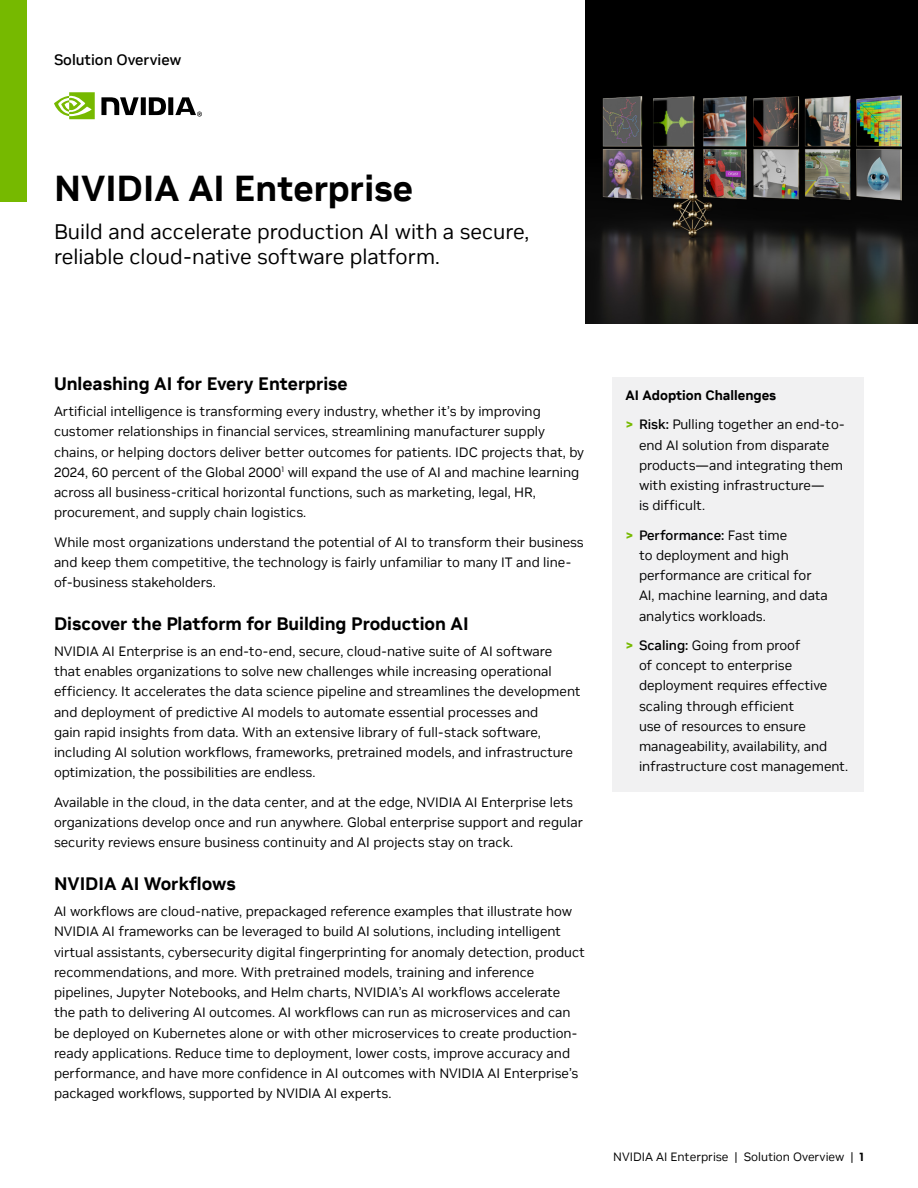
<style>
.page{position:relative;width:918px;height:1188px;background:#fff}
.page>*{position:absolute;margin:0;border:0;box-sizing:border-box;transform-origin:0 0}
.H1_-_Bold_24{font:700 36px "NVIDIA Sans";color:#000}
.H1_Subheads_-_Regula{font:21px/25.2px "NVIDIA Sans";color:#000}
.H4_-_Bold_12{font:700 18px "NVIDIA Sans";color:#000}
.Eyebrow_Folio_Medium{font:500 15px "NVIDIA Sans";color:#000}
.Body_Beauty_-_Copy_T{font:13.5px/20.2px "NVIDIA Sans";color:#000}
.Sidebar_Heading_-_9{font:700 13.5px "NVIDIA Sans";color:#000}
.t1{font:12px "NVIDIA Sans";color:#000}
.s1{font-weight:700;color:#76b900}
.s2{font-weight:500}
.s3{font-weight:700}
</style>
<div class="page">
<div style="left:612px;top:377px;width:252px;height:415px;background:#f1f1f2"></div>
<img style="left:585px;top:0;width:333px;height:324px">
<svg style="left:54px;top:92px;width:41px;height:27px"></svg>
<svg style="left:101px;top:97px;width:101px;height:20px"></svg>
<div style="left:0;top:0;width:27px;height:201px;background:#76b900"></div>
<p class="Eyebrow_Folio_Medium" style="left:54px;top:50px;width:129px">Solution Overview</p>
<p class="H1_-_Bold_24" style="left:54px;top:167px;width:361px">NVIDIA AI Enterprise</p>
<p class="H1_Subheads_-_Regula" style="left:54px;top:219px;width:477px">Build and accelerate production AI with a secure, reliable cloud-native software platform.</p>
<p class="H4_-_Bold_12" style="left:54px;top:373px;width:295px">Unleashing AI for Every Enterprise</p>
<p class="Body_Beauty_-_Copy_T" style="left:54px;top:401px;width:532px">Artificial intelligence is transforming every industry, whether it’s by improving customer relationships in financial services, streamlining manufacturer supply chains, or helping doctors deliver better outcomes for patients. IDC projects that, by 2024, 60 percent of the Global 2000<sup>1</sup> will expand the use of AI and machine learning across all business-critical horizontal functions, such as marketing, legal, HR, procurement, and supply chain logistics.</p>
<p class="Body_Beauty_-_Copy_T" style="left:54px;top:532px;width:531px">While most organizations understand the potential of AI to transform their business and keep them competitive, the technology is fairly unfamiliar to many IT and line&shy;of-business stakeholders.</p>
<p class="H4_-_Bold_12" style="left:54px;top:612px;width:416px">Discover the Platform for Building Production AI</p>
<p class="Body_Beauty_-_Copy_T" style="left:54px;top:641px;width:528px">NVIDIA AI Enterprise is an end-to-end, secure, cloud-native suite of AI software that enables organizations to solve new challenges while increasing operational efficiency. It accelerates the data science pipeline and streamlines the development and deployment of predictive AI models to automate essential processes and<br>gain rapid insights from data. With an extensive library of full-stack software, including AI solution workflows, frameworks, pretrained models, and infrastructure optimization, the possibilities are endless.</p>
<p class="Body_Beauty_-_Copy_T" style="left:54px;top:792px;width:531px">Available in the cloud, in the data center, and at the edge, NVIDIA AI Enterprise lets organizations develop once and run anywhere. Global enterprise support and regular security reviews ensure business continuity and AI projects stay on track.</p>
<p class="H4_-_Bold_12" style="left:54px;top:873px;width:183px">NVIDIA AI Workflows</p>
<p class="Body_Beauty_-_Copy_T" style="left:54px;top:901px;width:533px">AI workflows are cloud-native, prepackaged reference examples that illustrate how NVIDIA AI frameworks can be leveraged to build AI solutions, including intelligent virtual assistants, cybersecurity digital fingerprinting for anomaly detection, product recommendations, and more. With pretrained models, training and inference pipelines, Jupyter Notebooks, and Helm charts, NVIDIA’s AI workflows accelerate the path to delivering AI outcomes. AI workflows can run as microservices and can be deployed on Kubernetes alone or with other microservices to create production&shy;ready applications. Reduce time to deployment, lower costs, improve accuracy and performance, and have more confidence in AI outcomes with NVIDIA AI Enterprise’s packaged workflows, supported by NVIDIA AI experts.</p>
<p class="Sidebar_Heading_-_9" style="left:626px;top:387px;width:152px">AI Adoption Challenges</p>
<p class="Body_Beauty_-_Copy_T" style="left:639px;top:415px;width:207px;text-indent:-14px"><span class="s1">&gt;</span> <span class="s2">Risk:</span> Pulling together an end-to&shy;end AI solution from disparate products—and integrating them with existing infrastructure—<br>is difficult.</p>
<p class="Body_Beauty_-_Copy_T" style="left:639px;top:525px;width:190px;text-indent:-14px"><span class="s1">&gt;</span> <span class="s2">Performance:</span> Fast time<br>to deployment and high performance are critical for<br>AI, machine learning, and data analytics workloads.</p>
<p class="Body_Beauty_-_Copy_T" style="left:639px;top:635px;width:211px;text-indent:-14px"><span class="s1">&gt;</span> <span class="s2">Scaling:</span> Going from proof<br>of concept to enterprise deployment requires effective scaling through efficient<br>use of resources to ensure manageability, availability, and infrastructure cost management.</p>
<p class="t1" style="left:613px;top:1150px;width:252px">NVIDIA AI Enterprise | Solution Overview | <span class="s3">1</span></p>
</div>
